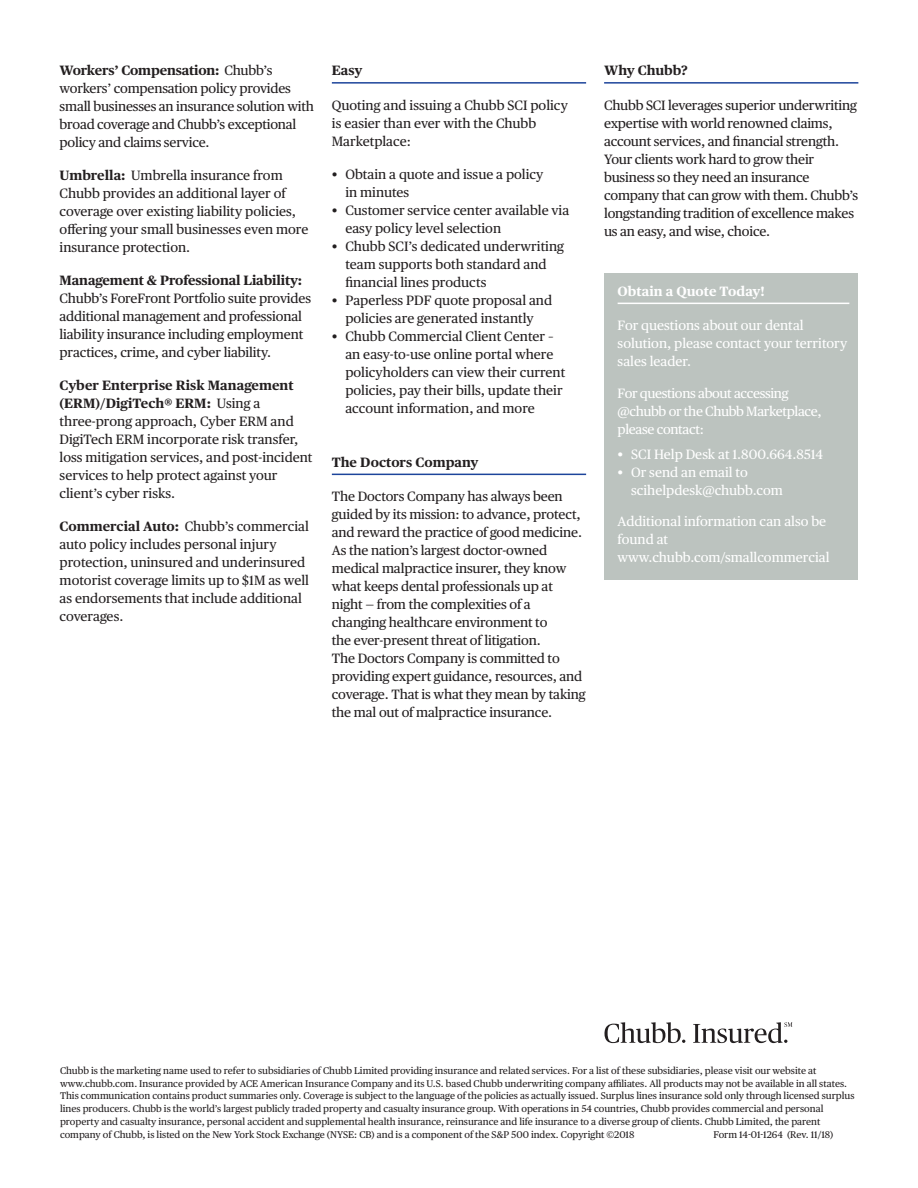
<style>
.page{position:relative;width:918px;height:1188px;background:#fff}
.page>*{position:absolute;margin:0;border:0;box-sizing:border-box;transform-origin:0 0}
.t1{font:13.5px/18px "Chubb Publico Text";letter-spacing:-.01em;color:#231f20}
.t2{font:13.5px/18px "Chubb Publico Text";color:#fff}
.t3{font:13.5px/18px "Chubb Publico Text";letter-spacing:-.025em;color:#fff}
.t4{font:700 13.5px "Chubb Publico Text";letter-spacing:-.01em;color:#231f20}
.t5{font:700 13.5px "Chubb Publico Text";color:#fff}
.t6{font:9.75px/12.8px "Chubb Publico Text";color:#231f20}
.s1{font-weight:700}
</style>
<div class="page">
<svg style="left:604px;top:1022px;width:81px;height:21px"></svg>
<svg style="left:693px;top:1022px;width:99px;height:21px"></svg>
<div style="left:604px;top:274px;width:254px;height:306px;background:#bcc3bf"></div>
<hr style="left:332px;top:82px;width:254px;height:2px;background:#1d449b">
<hr style="left:332px;top:474px;width:254px;height:1px;background:#1d449b">
<hr style="left:604px;top:82px;width:254px;height:2px;background:#1d449b">
<hr style="left:618px;top:303px;width:231px;height:1px;background:#fff">
<p class="t1" style="left:60px;top:61px;width:256px"><span class="s1">Workers’ Compensation:</span> Chubb’s workers’ compensation policy provides small businesses an insurance solution with broad coverage and Chubb’s exceptional policy and claims service.</p>
<p class="t1" style="left:60px;top:166px;width:250px"><span class="s1">Umbrella:</span> Umbrella insurance from Chubb provides an additional layer of coverage over existing liability policies, offering your small businesses even more insurance protection.</p>
<p class="t4" style="left:60px;top:270px;width:244px">Management &amp; Professional Liability:</p>
<p class="t1" style="left:60px;top:289px;width:253px">Chubb’s ForeFront Portfolio suite provides additional management and professional liability insurance including employment practices, crime, and cyber liability.</p>
<p class="t1" style="left:60px;top:376px;width:254px"><span class="s1">Cyber Enterprise Risk Management (ERM)/DigiTech® ERM:</span> Using a three-prong approach, Cyber ERM and DigiTech ERM incorporate risk transfer, loss mitigation services, and post-incident services to help protect against your client’s cyber risks.</p>
<p class="t1" style="left:60px;top:517px;width:251px"><span class="s1">Commercial Auto:</span> Chubb’s commercial auto policy includes personal injury protection, uninsured and underinsured motorist coverage limits up to $1M as well as endorsements that include additional coverages.</p>
<p class="t4" style="left:332px;top:60px;width:32px">Easy</p>
<p class="t1" style="left:332px;top:95px;width:238px">Quoting and issuing a Chubb SCI policy is easier than ever with the Chubb<br>Marketplace:</p>
<p class="t1" style="left:345px;top:164px;width:200px;text-indent:-14px">• Obtain a quote and issue a policy in minutes</p>
<p class="t1" style="left:345px;top:200px;width:225px;text-indent:-14px">• Customer service center available via easy policy level selection</p>
<p class="t1" style="left:345px;top:236px;width:220px;text-indent:-14px">• Chubb SCI’s dedicated underwriting team supports both standard and financial lines products</p>
<p class="t1" style="left:332px;top:290px;width:222px;text-align:center">• Paperless PDF quote proposal and policies are generated instantly</p>
<p class="t1" style="left:345px;top:326px;width:221px;text-indent:-14px">• Chubb Commercial Client Center – an easy-to-use online portal where policyholders can view their current policies, pay their bills, update their account information, and more</p>
<p class="t4" style="left:332px;top:452px;width:148px">The Doctors Company</p>
<p class="t1" style="left:332px;top:487px;width:255px">The Doctors Company has always been guided by its mission: to advance, protect, and reward the practice of good medicine.<br>As the nation’s largest doctor-owned medical malpractice insurer, they know what keeps dental professionals up at night — from the complexities of a changing healthcare environment to<br>the ever-present threat of litigation.<br>The Doctors Company is committed to providing expert guidance, resources, and coverage. That is what they mean by taking the mal out of malpractice insurance.</p>
<p class="t4" style="left:604px;top:60px;width:85px">Why Chubb?</p>
<p class="t1" style="left:604px;top:95px;width:256px">Chubb SCI leverages superior underwriting expertise with world renowned claims, account services, and financial strength.<br>Your clients work hard to grow their business so they need an insurance company that can grow with them. Chubb’s longstanding tradition of excellence makes us an easy, and wise, choice.</p>
<p class="t5" style="left:618px;top:281px;width:149px">Obtain a Quote Today!</p>
<p class="t2" style="left:618px;top:316px;width:231px">For questions about our dental solution, please contact your territory sales leader.</p>
<p class="t3" style="left:618px;top:383px;width:206px">For questions about accessing @chubb or the Chubb Marketplace, please contact:</p>
<p class="t2" style="left:618px;top:444px;width:207px">• SCI Help Desk at 1.800.664.8514</p>
<p class="t2" style="left:631px;top:462px;width:153px;text-indent:-14px">• Or send an email to scihelpdesk@chubb.com</p>
<p class="t2" style="left:618px;top:511px;width:213px">Additional information can also be found at www.chubb.com/smallcommercial</p>
<p class="t6" style="left:60px;top:1063px;width:796px">Chubb is the marketing name used to refer to subsidiaries of Chubb Limited providing insurance and related services. For a list of these subsidiaries, please visit our website at www.chubb.com. Insurance provided by ACE American Insurance Company and its U.S. based Chubb underwriting company affiliates. All products may not be available in all states.<br>This communication contains product summaries only. Coverage is subject to the language of the policies as actually issued. Surplus lines insurance sold only through licensed surplus lines producers. Chubb is the world’s largest publicly traded property and casualty insurance group. With operations in 54 countries, Chubb provides commercial and personal property and casualty insurance, personal accident and supplemental health insurance, reinsurance and life insurance to a diverse group of clients. Chubb Limited, the parent company of Chubb, is listed on the New York Stock Exchange (NYSE: CB) and is a component of the S&amp;P 500 index. Copyright ©2018</p>
<p class="t6" style="left:713px;top:1127px;width:122px">Form 14-01-1264 (Rev. 11/18)</p>
</div>
